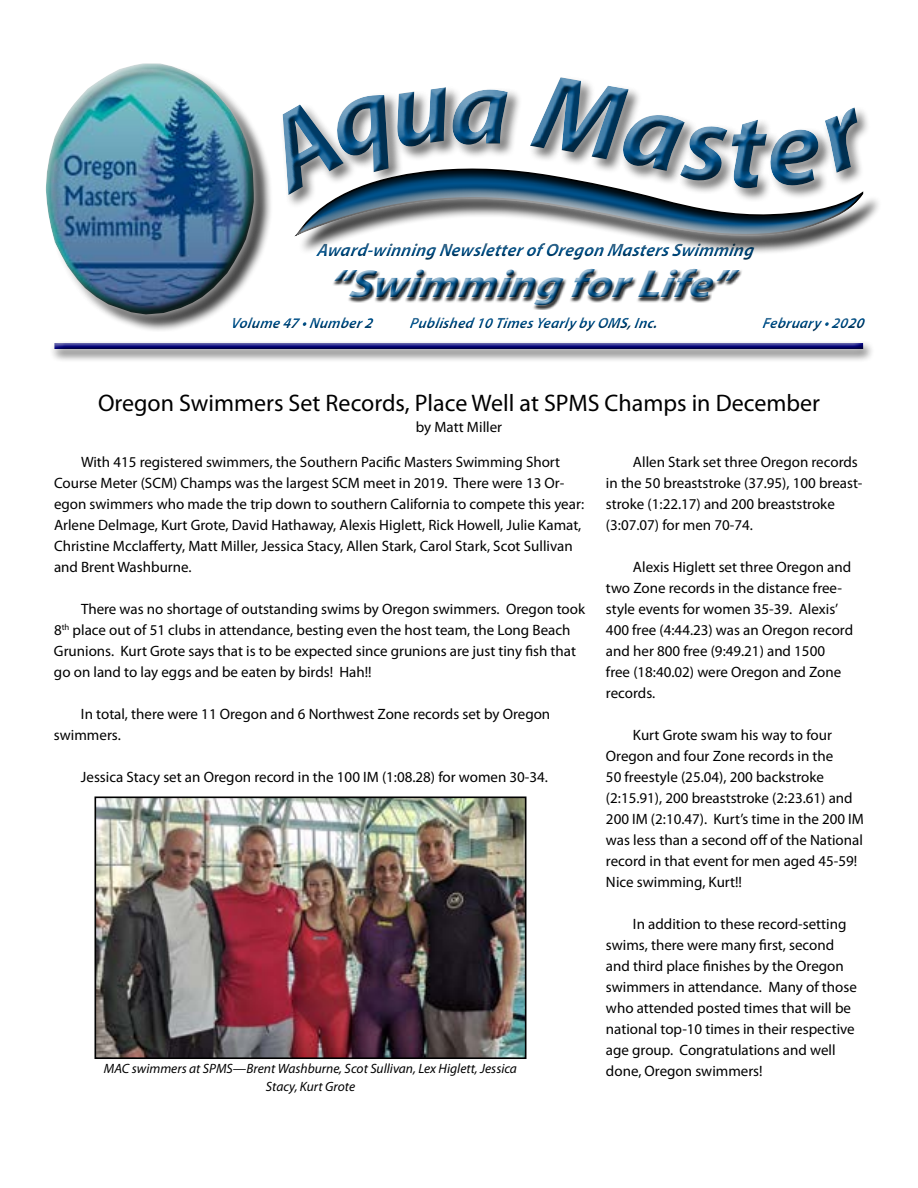
<style>
.page{position:relative;width:918px;height:1188px;background:#fff}
.page>*{position:absolute;margin:0;border:0;box-sizing:border-box;transform-origin:0 0}
.t1{font:italic 700 108px "Myriad Pro";color:#00538d}
.t2{font:italic 700 39px "Myriad Pro";color:#00538d;scale:1.2 1}
.t3{font:24px "Myriad Pro";color:#000}
.t4{font:italic 700 18px "Myriad Pro";color:#00538d}
.t5{font:15px/21px "Myriad Pro";color:#000}
.t6{font:italic 700 15px "Myriad Pro";color:#00538d}
.t7{font:italic 13.5px "Myriad Pro";color:#000}
</style>
<div class="page">
<div style="left:217px;top:312px;width:668px;height:30px;background:#000;opacity:.75"></div>
<div style="left:50px;top:341px;width:825px;height:22px;background:#f4f4f4"></div>
<div style="left:45px;top:333px;width:828px;height:26px;background:#fff;opacity:.75"></div>
<div style="left:49px;top:343px;width:826px;height:8px;background:#000;opacity:.75"></div>
<div style="left:331px;top:267px;width:412px;height:42px;background:#000;opacity:.75"></div>
<div style="left:304px;top:231px;width:462px;height:40px;background:#fff"></div>
<div style="left:307px;top:238px;width:473px;height:25px;background:#000;opacity:.75"></div>
<div style="left:48px;top:65px;width:225px;height:267px;background:#000;opacity:.75"></div>
<div style="left:36px;top:53px;width:228px;height:270px;background:#fff;opacity:.75"></div>
<div style="left:33px;top:62px;width:234px;height:253px;background:#fff"></div>
<div style="left:35px;top:62px;width:205px;height:199px;background:#fff;opacity:.75"></div>
<div style="left:50px;top:93px;width:215px;height:222px;background:#000;opacity:.75"></div>
<div style="left:281px;top:159px;width:597px;height:95px;background:#000;opacity:.5"></div>
<div style="left:284px;top:188px;width:587px;height:59px;background:#fff;opacity:.75"></div>
<img style="left:97px;top:800px;width:426px;height:256px">
<div style="left:94px;top:797px;width:432px;height:262px;border:2px solid #000"></div>
<svg style="left:218px;top:53px;width:661px;height:186px"></svg>
<h1 class="t1" style="left:450px;top:37px;width:61px">a</h1>
<p class="t4" style="left:317px;top:238px;width:442px">Award-winning Newsletterof Oregon Masters Swimming</p>
<h2 class="t2" style="left:328px;top:259px;width:338px">“Swimming for Life”</h2>
<p class="t6" style="left:230px;top:313px;width:147px">Volume 47 •Number2</p>
<p class="t6" style="left:410px;top:313px;width:252px">Published 10 Times Yearly by OMS, Inc.</p>
<p class="t6" style="left:762px;top:313px;width:107px">February •2020</p>
<h3 class="t3" style="left:98px;top:388px;width:723px">Oregon Swimmers Set Records, Place Well at SPMS Champs in December</h3>
<p class="t5" style="left:416px;top:416px;width:88px">by Matt Miller</p>
<p class="t5" style="left:606px;top:451px;width:258px;text-indent:27px">Allen Stark set three Oregon records in the 50 breaststroke (37.95), 100 breast&shy;stroke (1:22.17) and 200 breaststroke (3:07.07) for men 70-74.</p>
<p class="t5" style="left:606px;top:556px;width:249px;text-indent:27px">Alexis Higlett set three Oregon and two Zone records in the distance free&shy;style events for women 35-39. Alexis’<br>400 free (4:44.23) was an Oregon record and her 800 free (9:49.21) and 1500<br>free (18:40.02) were Oregon and Zone records.</p>
<p class="t5" style="left:606px;top:724px;width:259px;text-indent:27px">Kurt Grote swam his way to four Oregon and four Zone records in the<br>50 freestyle (25.04), 200 backstroke (2:15.91), 200 breaststroke (2:23.61) and 200 IM (2:10.47). Kurt’s time in the 200 IM was less than a second off of the National record in that event for men aged 45-59!<br>Nice swimming, Kurt!!</p>
<p class="t5" style="left:606px;top:913px;width:252px;text-indent:27px">In addition to these record-setting swims, there were many first, second and third place finishes by the Oregon swimmers in attendance. Many of those who attended posted times that will be national top-10 times in their respective age group. Congratulations and well</p>
<p class="t7" style="left:104px;top:1060px;width:415px">MAC swimmers at SPMS—Brent Washburne, Scot Sullivan, Lex Higlett, Jessica</p>
<p class="t5" style="left:606px;top:1060px;width:158px">done, Oregon swimmers!</p>
<p class="t7" style="left:266px;top:1078px;width:91px">Stacy, Kurt Grote</p>
<p class="t5" style="left:54px;top:451px;width:532px;text-indent:27px">With 415 registered swimmers, the Southern Pacific Masters Swimming Short Course Meter (SCM) Champs was the largest SCM meet in 2019. There were 13 Or&shy;egon swimmers who made the trip down to southern California to compete this year:<br>Arlene Delmage, Kurt Grote, David Hathaway, Alexis Higlett, Rick Howell, Julie Kamat, Christine Mcclafferty, Matt Miller, Jessica Stacy, Allen Stark, Carol Stark, Scot Sullivan and Brent Washburne.</p>
<p class="t5" style="left:54px;top:598px;width:533px;text-indent:27px">There was no shortage of outstanding swims by Oregon swimmers. Oregon took 8<sup>th</sup> place out of 51 clubs in attendance, besting even the host team, the Long Beach Grunions. Kurt Grote says that is to be expected since grunions are just tiny fish that go on land to lay eggs and be eaten by birds! Hah!!</p>
<p class="t5" style="left:54px;top:703px;width:498px;text-indent:27px">In total, there were 11 Oregon and 6 Northwest Zone records set by Oregon swimmers.</p>
<p class="t5" style="left:81px;top:766px;width:469px">Jessica Stacy set an Oregon record in the 100 IM (1:08.28) for women 30-34.</p>
</div>
